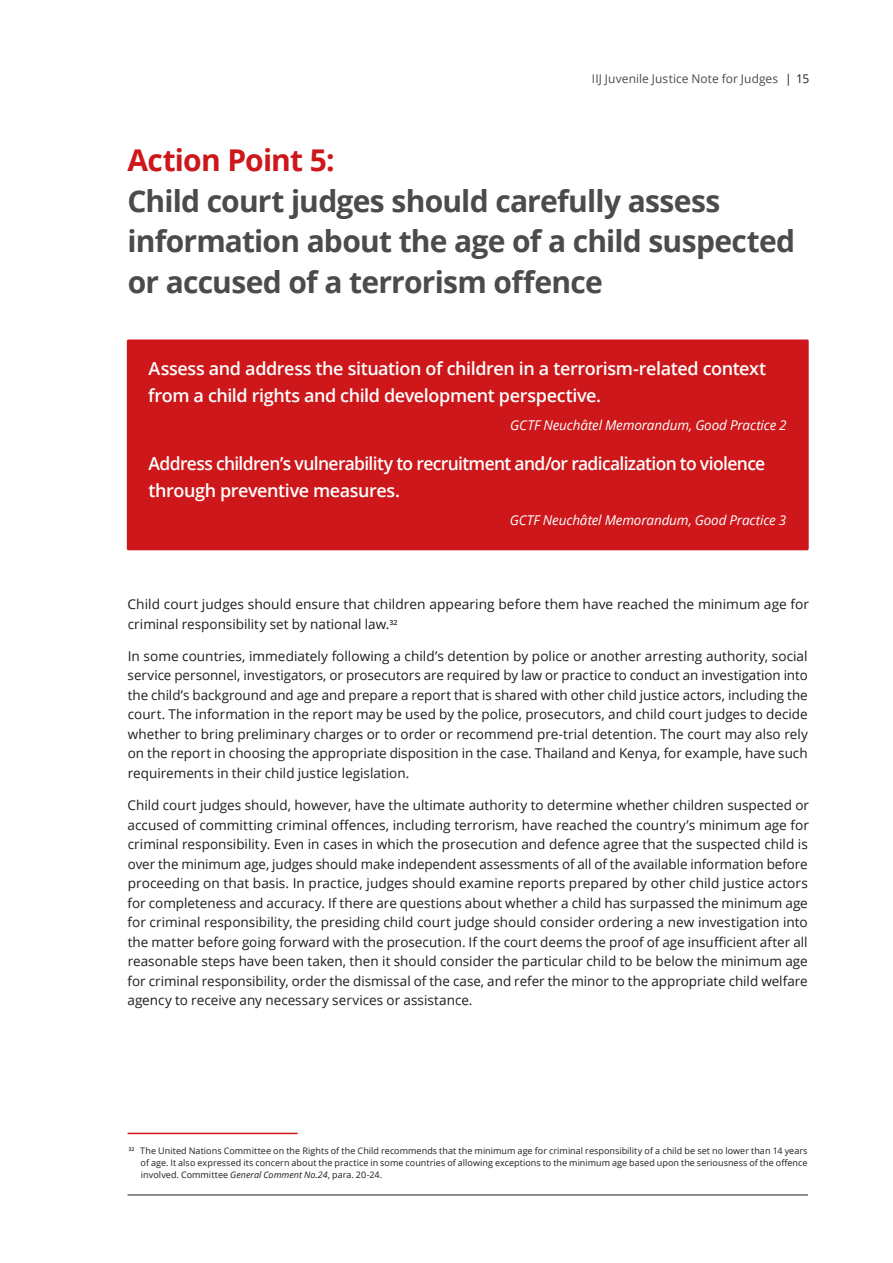
<style>
.page{position:relative;width:893px;height:1263px;background:#fff}
.page>*{position:absolute;margin:0;border:0;box-sizing:border-box;transform-origin:0 0}
.t1{font:700 30px/40.5px "Open Sans";letter-spacing:-.025em;color:#4b4b4a}
.SHADED_Note{font:600 18px/27px "Open Sans";letter-spacing:-.025em;color:#fff}
.I__BODY_COPY{font:13.5px/19.5px "Open Sans";color:#1d1d1b;text-align:justify}
.GCTF_Source{font:italic 13.5px "Open Sans";letter-spacing:-.01em;color:#fff}
.t2{font:12px "Open Sans";letter-spacing:.005em;color:#4b4b4a}
.ENG_Footnote{font:9px/12px "Open Sans";letter-spacing:.005em;color:#1d1d1b;text-align:justify}
.s1{color:#1d1d1b}
.s2{color:#cd171a}
.s3{font-style:italic}
</style>
<div class="page">
<hr style="left:128px;top:1194px;width:680px;height:1px;background:#1d1d1b">
<hr style="left:128px;top:1133px;width:170px;height:1px;background:#cd171a">
<div style="left:130px;top:342px;width:676px;height:205px;background:#cd171a"></div>
<div style="left:127px;top:339px;width:682px;height:211px;border:2px solid #cd171a"></div>
<p class="t2" style="left:592px;top:70px;width:219px">IIJ Juvenile Justice Note for Judges <span class="s1">| 15</span></p>
<p class="t1" style="left:127px;top:140px;width:669px"><span class="s2">Action Point 5:<br></span>Child court judges should carefully assess information about the age of a child suspected or accused of a terrorism offence</p>
<p class="SHADED_Note" style="left:148px;top:355px;width:619px">Assess and address the situation of children in a terrorism-related context from a child rights and child development perspective.</p>
<p class="GCTF_Source" style="left:510px;top:416px;width:278px">GCTF Neuchâtel Memorandum, Good Practice 2</p>
<p class="SHADED_Note" style="left:148px;top:450px;width:618px">Address children’s vulnerability to recruitment and/or radicalization to violence through preventive measures.</p>
<p class="GCTF_Source" style="left:510px;top:511px;width:278px">GCTF Neuchâtel Memorandum, Good Practice 3</p>
<p class="I__BODY_COPY" style="left:127px;top:594px;width:683px">Child court judges should ensure that children appearing before them have reached the minimum age for criminal responsibility set by national law.<sup>32</sup></p>
<p class="I__BODY_COPY" style="left:128px;top:646px;width:682px">In some countries, immediately following a child’s detention by police or another arresting authority, social service personnel, investigators, or prosecutors are required by law or practice to conduct an investigation into the child’s background and age and prepare a report that is shared with other child justice actors, including the court. The information in the report may be used by the police, prosecutors, and child court judges to decide whether to bring preliminary charges or to order or recommend pre-trial detention. The court may also rely on the report in choosing the appropriate disposition in the case. Thailand and Kenya, for example, have such requirements in their child justice legislation.</p>
<p class="I__BODY_COPY" style="left:127px;top:795px;width:683px">Child court judges should, however, have the ultimate authority to determine whether children suspected or accused of committing criminal offences, including terrorism, have reached the country’s minimum age for criminal responsibility. Even in cases in which the prosecution and defence agree that the suspected child is over the minimum age, judges should make independent assessments of all of the available information before proceeding on that basis. In practice, judges should examine reports prepared by other child justice actors for completeness and accuracy. If there are questions about whether a child has surpassed the minimum age for criminal responsibility, the presiding child court judge should consider ordering a new investigation into the matter before going forward with the prosecution. If the court deems the proof of age insufficient after all reasonable steps have been taken, then it should consider the particular child to be below the minimum age for criminal responsibility, order the dismissal of the case, and refer the minor to the appropriate child welfare agency to receive any necessary services or assistance.</p>
<p class="ENG_Footnote" style="left:141px;top:1144px;width:668px;text-indent:-12px"><sup>32</sup> The United Nations Committee on the Rights of the Child recommends that the minimum age for criminal responsibility of a child be set no lower than 14 years of age. It also expressed its concern about the practice in some countries of allowing exceptions to the minimum age based upon the seriousness of the offence involved. Committee <span class="s3">General Comment No.24</span>, para. 20-24.</p>
</div>
